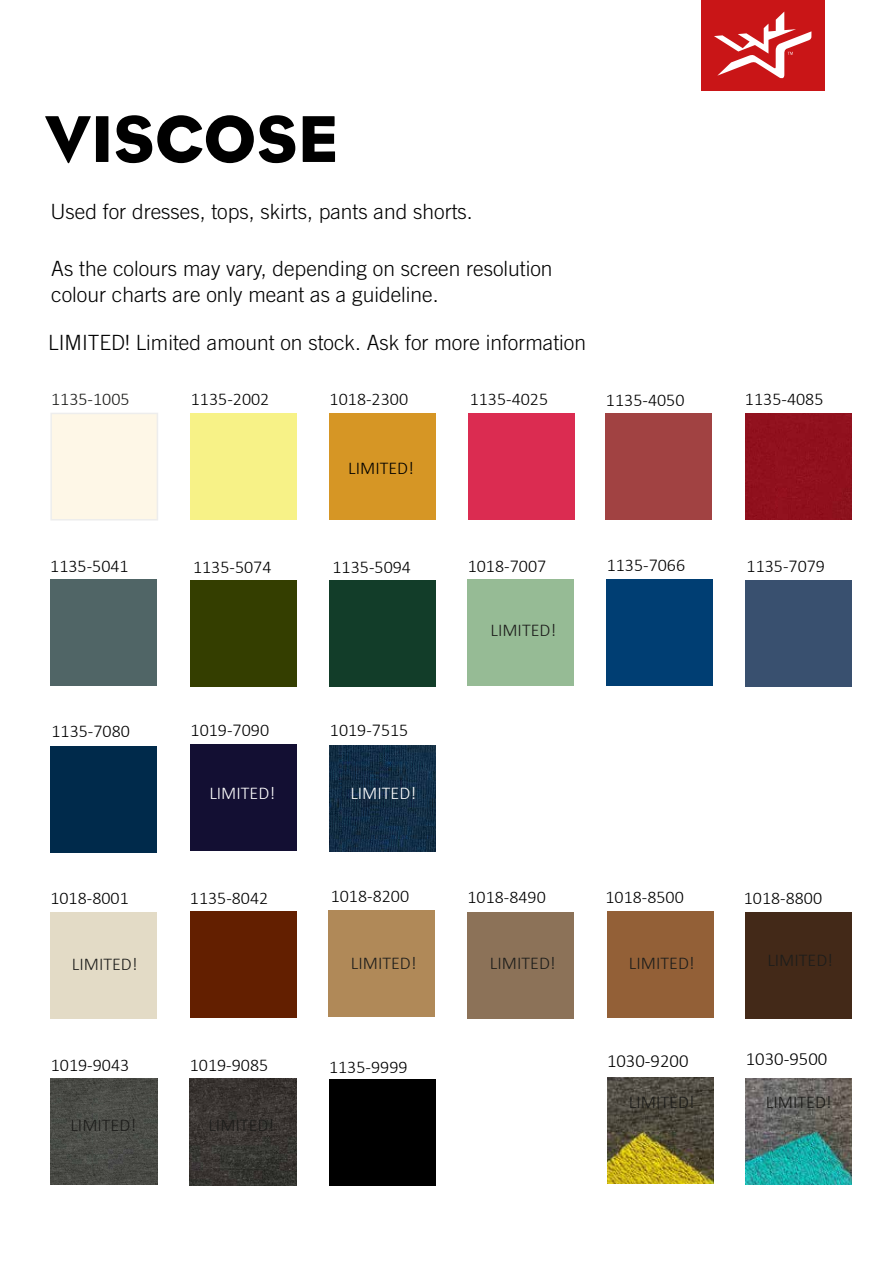
<style>
.page{position:relative;width:893px;height:1263px;background:#fff}
.page>*{position:absolute;margin:0;border:0;box-sizing:border-box;transform-origin:0 0}
.t1{font:67.5px "Eagle";color:#000}
.t2{font:300 21px/25.2px "Trade Gothic LT Std";color:#000}
.t3{font:300 18.75px "Calibri";color:#000}
.t4{font:300 18px "Calibri";color:#000}
.t5{font:300 18px "Calibri";color:#1d1d1b}
.t6{font:300 18px "Calibri";color:#fff}
</style>
<div class="page">
<div style="left:701px;top:0;width:123px;height:90px;background:#c91517"></div>
<svg style="left:714px;top:12px;width:97px;height:67px"></svg>
<div style="left:329px;top:1079px;width:107px;height:106px;background:#000"></div>
<div style="left:330px;top:580px;width:106px;height:106px;background:#123d29"></div>
<div style="left:190px;top:580px;width:106px;height:106px;background:#343e00"></div>
<div style="left:50px;top:413px;width:108px;height:107px;background:#fef7e7;border:2px solid #ededed"></div>
<div style="left:330px;top:413px;width:106px;height:107px;background:#d69625"></div>
<div style="left:190px;top:413px;width:106px;height:107px;background:#f7f287"></div>
<div style="left:190px;top:912px;width:106px;height:106px;background:#631f00"></div>
<div style="left:191px;top:744px;width:106px;height:107px;background:#130f33"></div>
<svg style="left:329px;top:745px;width:106px;height:106px;background:#122e46"></svg>
<div style="left:607px;top:579px;width:106px;height:106px;background:#003e73"></div>
<div style="left:746px;top:581px;width:106px;height:106px;background:#39506f"></div>
<div style="left:51px;top:746px;width:106px;height:106px;background:#002a4b"></div>
<div style="left:468px;top:413px;width:107px;height:107px;background:#db2c51"></div>
<div style="left:745px;top:413px;width:107px;height:107px;background:#90101d"></div>
<div style="left:468px;top:579px;width:106px;height:107px;background:#96bb95"></div>
<div style="left:606px;top:413px;width:106px;height:107px;background:#a14242"></div>
<div style="left:50px;top:580px;width:107px;height:106px;background:#506566"></div>
<img style="left:607px;top:1077px;width:106px;height:106px">
<img style="left:745px;top:1078px;width:106px;height:106px">
<div style="left:50px;top:912px;width:107px;height:107px;background:#e3dbc6"></div>
<div style="left:607px;top:911px;width:106px;height:107px;background:#936037"></div>
<div style="left:745px;top:912px;width:107px;height:106px;background:#432918"></div>
<div style="left:467px;top:912px;width:107px;height:106px;background:#8c7258"></div>
<svg style="left:51px;top:1078px;width:106px;height:106px;background:#494b46"></svg>
<svg style="left:190px;top:1079px;width:106px;height:106px;background:#393532"></svg>
<div style="left:329px;top:911px;width:106px;height:106px;background:#b08958"></div>
<h1 class="t1" style="left:45px;top:101px;width:293px">VISCOSE</h1>
<p class="t2" style="left:50px;top:199px;width:424px">Used for dresses, tops, skirts, pants and shorts.</p>
<p class="t2" style="left:51px;top:256px;width:503px">As the colours may vary, depending on screen resolution colour charts are only meant as a guideline.</p>
<p class="t2" style="left:48px;top:330px;width:539px">LIMITED! Limited amount on stock. Ask for more information</p>
<p class="t5" style="left:51px;top:388px;width:80px">1135-1005</p>
<p class="t4" style="left:191px;top:388px;width:80px">1135-2002</p>
<p class="t4" style="left:330px;top:388px;width:80px">1018-2300</p>
<p class="t4" style="left:348px;top:457px;width:67px">LIMITED!</p>
<p class="t4" style="left:470px;top:388px;width:80px">1135-4025</p>
<p class="t4" style="left:606px;top:389px;width:80px">1135-4050</p>
<p class="t4" style="left:745px;top:388px;width:80px">1135-4085</p>
<p class="t4" style="left:50px;top:554px;width:80px">1135-5041</p>
<p class="t4" style="left:193px;top:556px;width:80px">1135-5074</p>
<p class="t4" style="left:332px;top:556px;width:80px">1135-5094</p>
<p class="t4" style="left:468px;top:555px;width:80px">1018-7007</p>
<p class="t5" style="left:490px;top:619px;width:67px">LIMITED!</p>
<p class="t4" style="left:607px;top:554px;width:80px">1135-7066</p>
<p class="t4" style="left:747px;top:554px;width:80px">1135-7079</p>
<p class="t4" style="left:52px;top:720px;width:80px">1135-7080</p>
<p class="t4" style="left:191px;top:719px;width:80px">1019-7090</p>
<p class="t4" style="left:330px;top:719px;width:80px">1019-7515</p>
<p class="t6" style="left:209px;top:782px;width:67px">LIMITED!</p>
<p class="t6" style="left:350px;top:782px;width:67px">LIMITED!</p>
<p class="t4" style="left:331px;top:885px;width:80px">1018-8200</p>
<p class="t4" style="left:50px;top:887px;width:80px">1018-8001</p>
<p class="t4" style="left:467px;top:886px;width:80px">1018-8490</p>
<p class="t4" style="left:605px;top:886px;width:80px">1018-8500</p>
<p class="t4" style="left:744px;top:886px;width:80px">1018-8800</p>
<p class="t4" style="left:190px;top:886px;width:80px">1135-8042</p>
<p class="t5" style="left:72px;top:953px;width:67px">LIMITED!</p>
<p class="t5" style="left:351px;top:952px;width:67px">LIMITED!</p>
<p class="t5" style="left:490px;top:952px;width:67px">LIMITED!</p>
<p class="t5" style="left:629px;top:952px;width:67px">LIMITED!</p>
<p class="t5" style="left:767px;top:949px;width:67px">LIMITED!</p>
<p class="t4" style="left:51px;top:1054px;width:80px">1019-9043</p>
<p class="t4" style="left:329px;top:1056px;width:80px">1135-9999</p>
<p class="t4" style="left:190px;top:1054px;width:80px">1019-9085</p>
<p class="t5" style="left:70px;top:1114px;width:67px">LIMITED!</p>
<p class="t5" style="left:208px;top:1114px;width:67px">LIMITED!</p>
<p class="t3" style="left:607px;top:1049px;width:83px">1030-9200</p>
<p class="t3" style="left:746px;top:1047px;width:83px">1030-9500</p>
<p class="t5" style="left:629px;top:1091px;width:67px">LIMITED!</p>
<p class="t5" style="left:766px;top:1091px;width:67px">LIMITED!</p>
</div>
